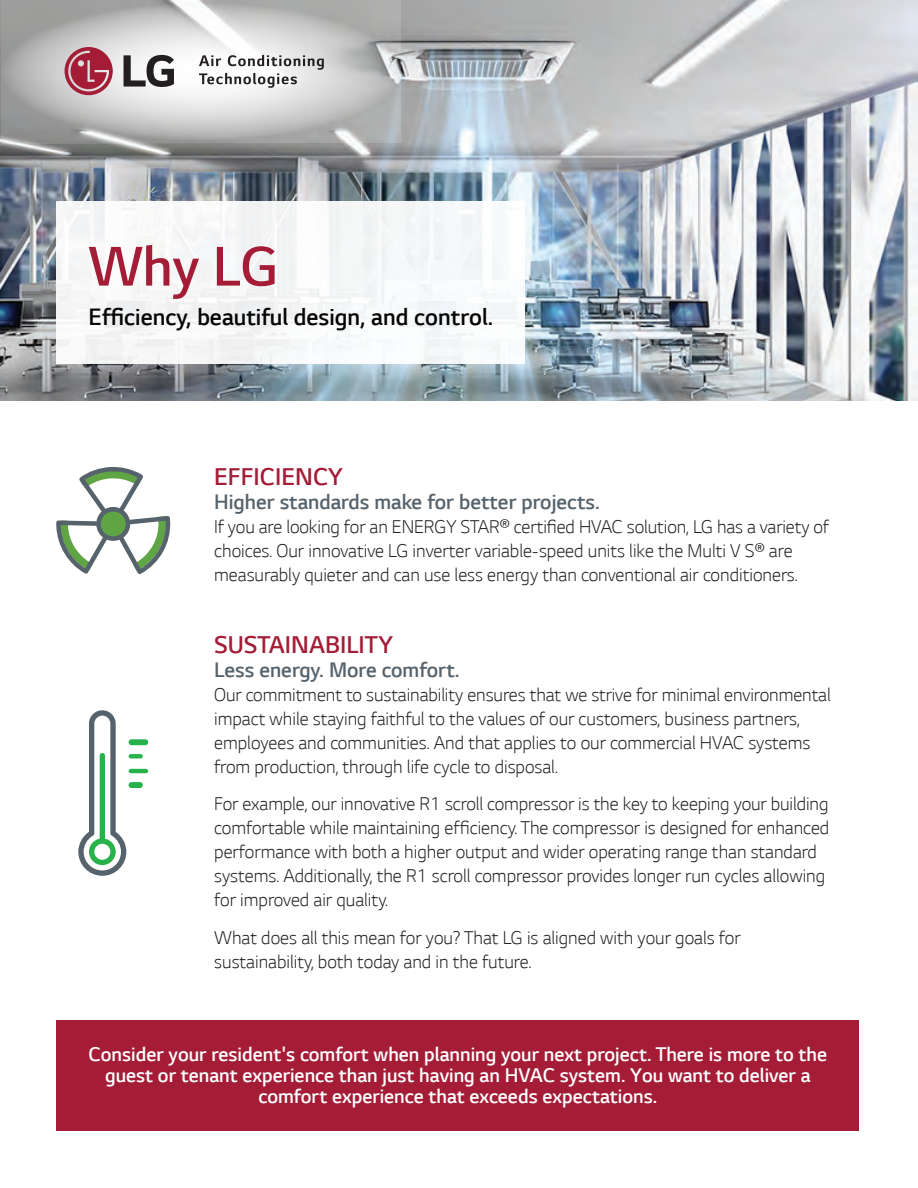
<style>
.page{position:relative;width:918px;height:1188px;background:#fff}
.page>*{position:absolute;margin:0;border:0;box-sizing:border-box;transform-origin:0 0}
.t1{font:300 63.6px "LG Smart";color:#a41c36}
.t2{font:300 27.6px "LG Smart";color:#a41c36}
.t3{font:300 27px "LG Smart";color:#050504}
.t4{font:300 23.85px "LG Smart";color:#56636c}
.t5{font:300 22.5px/21px "LG Smart";color:#fff;text-align:center}
.t6{font:300 21px/24px "LG Smart";color:#211e1e}
</style>
<div class="page">
<img style="left:1px;top:0;width:917px;height:400px">
<div style="left:56px;top:201px;width:468px;height:163px;background:#f6f7f8"></div>
<svg style="left:1px;top:0;width:400px;height:143px"></svg>
<svg style="left:124px;top:55px;width:50px;height:32px"></svg>
<svg style="left:65px;top:47px;width:48px;height:48px"></svg>
<svg style="left:199px;top:55px;width:125px;height:33px"></svg>
<div style="left:57px;top:1020px;width:802px;height:111px;background:#a41c36"></div>
<svg style="left:56px;top:467px;width:115px;height:107px"></svg>
<svg style="left:78px;top:710px;width:70px;height:166px"></svg>
<h1 class="t1" style="left:89px;top:232px;width:192px">Why LG</h1>
<p class="t3" style="left:89px;top:302px;width:406px">Efficiency, beautiful design, and control.</p>
<h2 class="t2" style="left:214px;top:461px;width:130px">EFFICIENCY</h2>
<p class="t4" style="left:214px;top:489px;width:387px">Higher standards make for better projects.</p>
<p class="t6" style="left:214px;top:514px;width:616px">If you are looking for an ENERGY STAR® certified HVAC solution, LG has a variety of choices. Our innovative LG inverter variable-speed units like the Multi V S® are measurably quieter and can use less energy than conventional air conditioners.</p>
<h2 class="t2" style="left:214px;top:629px;width:180px">SUSTAINABILITY</h2>
<p class="t4" style="left:214px;top:657px;width:247px">Less energy. More comfort.</p>
<p class="t6" style="left:214px;top:682px;width:618px">Our commitment to sustainability ensures that we strive for minimal environmental impact while staying faithful to the values of our customers, business partners, employees and communities. And that applies to our commercial HVAC systems from production, through life cycle to disposal.</p>
<p class="t6" style="left:214px;top:792px;width:617px">For example, our innovative R1 scroll compressor is the key to keeping your building comfortable while maintaining efficiency. The compressor is designed for enhanced performance with both a higher output and wider operating range than standard systems. Additionally, the R1 scroll compressor provides longer run cycles allowing for improved air quality.</p>
<p class="t6" style="left:214px;top:925px;width:528px">What does all this mean for you? That LG is aligned with your goals for sustainability, both today and in the future.</p>
<p class="t5" style="left:88px;top:1044px;width:740px">Consider your resident's comfort when planning your next project. There is more to the guest or tenant experience than just having an HVAC system. You want to deliver a comfort experience that exceeds expectations.</p>
</div>
